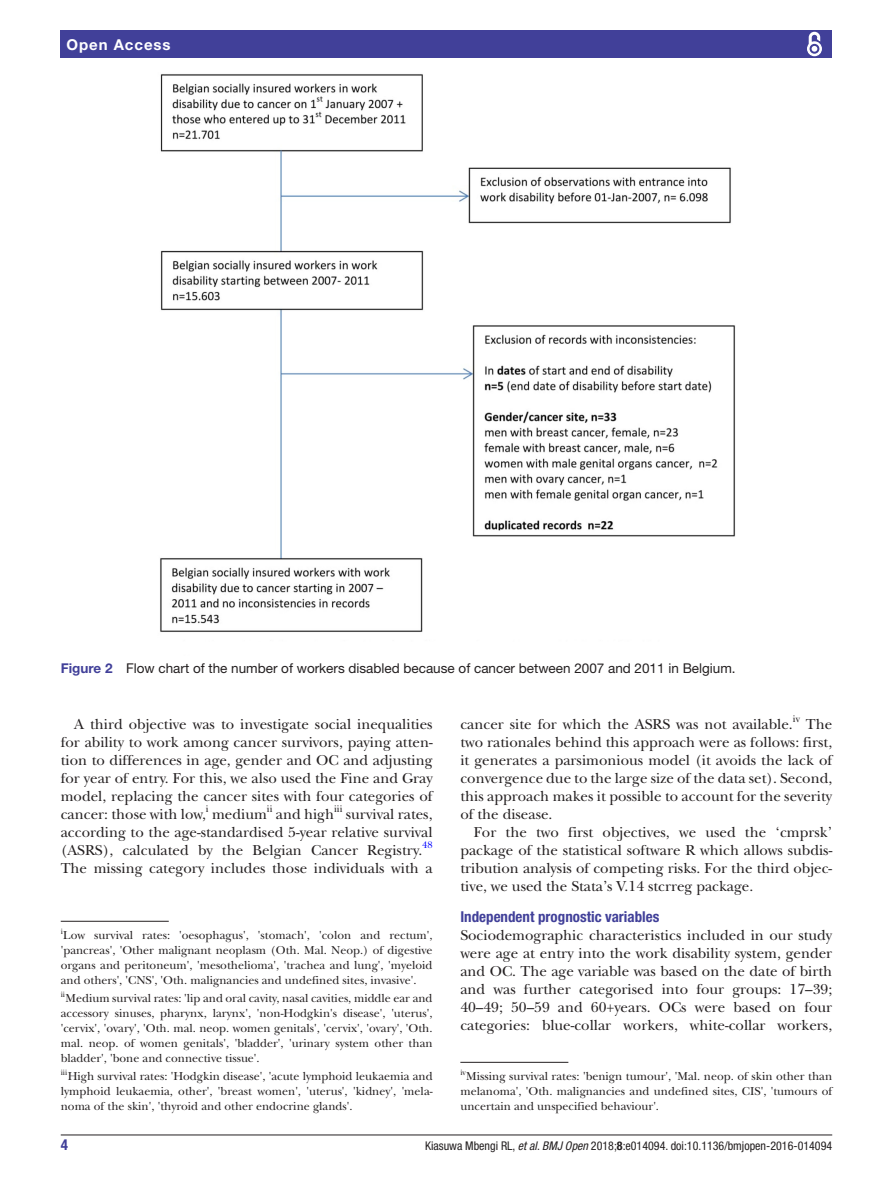
<style>
.page{position:relative;width:893px;height:1191px;background:#fff}
.page>*{position:absolute;margin:0;border:0;box-sizing:border-box;transform-origin:0 0}
.t1{font:15px/18px "New Baskerville";color:#231f20;text-align:justify}
.t2{font:700 condensed 15px "Helvetica Neue LT Std";color:#414099}
.t3{font:700 15px "Helvetica Neue LT Std";letter-spacing:.065em;color:#fff}
.t4{font:13.5px "Helvetica Neue LT Std";color:#231f20}
.t5{font:12px/15px "New Baskerville";color:#231f20;text-align:justify}
.t6{font:condensed 12px "Helvetica Neue LT Std";color:#231f20}
.t7{font:9.9px "New Baskerville";color:#231f20}
.t8{font:9.9px "New Baskerville";color:#00f}
.t9{font:7.95px "New Baskerville";color:#231f20}
.s1{font-weight:700;color:#414099}
.s2{font-style:italic}
.s3{font-weight:700}
</style>
<div class="page">
<hr style="left:61px;top:1134px;width:771px;height:1px;background:#231f20">
<div style="left:61px;top:31px;width:771px;height:27px;background:#414099"></div>
<svg style="left:807px;top:31px;width:15px;height:26px"></svg>
<hr style="left:61px;top:921px;width:108px;height:1px;background:#231f20">
<hr style="left:460px;top:1062px;width:108px;height:1px;background:#231f20">
<img style="left:160px;top:74px;width:576px;height:558px">
<p class="t3" style="left:66px;top:35px;width:106px">Open Access</p>
<p class="t4" style="left:61px;top:660px;width:676px"><span class="s1">Figure 2</span> Flow chart of the number of workers disabled because of cancer between 2007 and 2011 in Belgium.</p>
<p class="t1" style="left:61px;top:715px;width:373px;text-indent:14px">A third objective was to investigate social inequalities for ability to work among cancer survivors, paying atten&shy;tion to differences in age, gender and OC and adjusting for year of entry. For this, we also used the Fine and Gray model, replacing the cancer sites with four categories of cancer: those with low,<sup>i</sup> medium</p>
<p class="t7" style="left:267px;top:803px;width:7px">ii</p>
<p class="t1" style="left:276px;top:805px;width:60px">and high</p>
<p class="t7" style="left:334px;top:803px;width:10px">iii</p>
<p class="t1" style="left:61px;top:805px;width:373px;text-indent:285px">survival rates, according to the age-standardised 5-year relative survival (ASRS), calculated by the Belgian Cancer Registry.</p>
<p class="t8" style="left:422px;top:839px;width:12px">48</p>
<p class="t1" style="left:61px;top:859px;width:373px">The missing category includes those individuals with a</p>
<p class="t9" style="left:61px;top:926px;width:4px">i</p>
<p class="t5" style="left:61px;top:928px;width:373px">Low survival rates: 'oesophagus', 'stomach', 'colon and rectum', 'pancreas', 'Other malignant neoplasm (Oth. Mal. Neop.) of digestive organs and peritoneum', 'mesothelioma', 'trachea and lung', 'myeloid and others', 'CNS', 'Oth. malignancies and undefined sites, invasive'.</p>
<p class="t9" style="left:61px;top:989px;width:6px">ii</p>
<p class="t5" style="left:61px;top:991px;width:373px;text-indent:5px">Medium survival rates: 'lip and oral cavity, nasal cavities, middle ear and accessory sinuses, pharynx, larynx', 'non-Hodgkin's disease', 'uterus', 'cervix', 'ovary', 'Oth. mal. neop. women genitals', 'cervix', 'ovary', 'Oth. mal. neop. of women genitals', 'bladder', 'urinary system other than bladder', 'bone and connective tissue'.</p>
<p class="t9" style="left:61px;top:1067px;width:8px">iii</p>
<p class="t5" style="left:61px;top:1069px;width:373px;text-indent:7px">High survival rates: 'Hodgkin disease', 'acute lymphoid leukaemia and lymphoid leukaemia, other', 'breast women', 'uterus', 'kidney', 'mela&shy;noma of the skin', 'thyroid and other endocrine glands'.</p>
<p class="t1" style="left:460px;top:715px;width:334px">cancer site for which the ASRS was not available.</p>
<p class="t7" style="left:793px;top:713px;width:8px">iv</p>
<p class="t1" style="left:460px;top:715px;width:373px;text-indent:345px">The two rationales behind this approach were as follows: first, it generates a parsimonious model (it avoids the lack of convergence due to the large size of the data set). Second, this approach makes it possible to account for the severity of the disease.</p>
<p class="t1" style="left:460px;top:823px;width:373px;text-indent:14px">For the two first objectives, we used the ‘cmprsk’ package of the statistical software R which allows subdis&shy;tribution analysis of competing risks. For the third objec&shy;tive, we used the Stata’s V.14 stcrreg package.</p>
<p class="t2" style="left:460px;top:907px;width:201px">Independent prognostic variables</p>
<p class="t1" style="left:460px;top:926px;width:373px">Sociodemographic characteristics included in our study were age at entry into the work disability system, gender and OC. The age variable was based on the date of birth and was further categorised into four groups: 17–39; 40–49; 50–59 and 60+years. OCs were based on four categories: blue-collar workers, white-collar workers,</p>
<p class="t9" style="left:460px;top:1067px;width:7px">iv</p>
<p class="t5" style="left:460px;top:1069px;width:373px;text-indent:6px">Missing survival rates: 'benign tumour', 'Mal. neop. of skin other than melanoma', 'Oth. malignancies and undefined sites, CIS', 'tumours of uncertain and unspecified behaviour'.</p>
<p class="t2" style="left:61px;top:1135px;width:9px">4</p>
<p class="t6" style="left:425px;top:1138px;width:409px">Kiasuwa Mbengi RL, <span class="s2">et al</span>. <span class="s2">BMJ Open</span> 2018;<span class="s3">8</span>:e014094. doi:10.1136/bmjopen-2016-014094</p>
</div>
